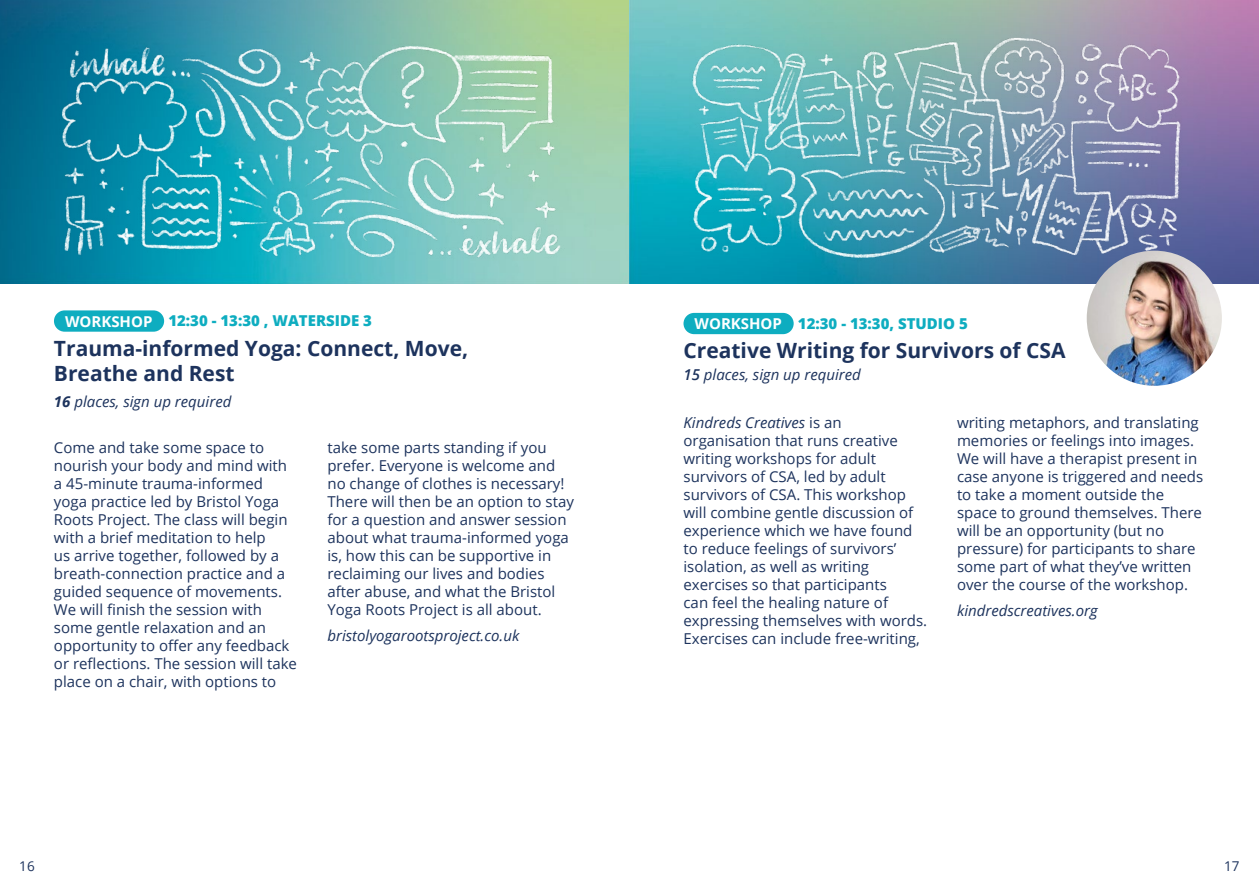
<style>
.page{position:relative;width:1259px;height:893px;background:#fff}
.page>*{position:absolute;margin:0;border:0;box-sizing:border-box;transform-origin:0 0}
.t1{font:700 21px/25.2px "Open Sans";color:#1d335d}
.t2{font:15px/18px "Open Sans";color:#1d335d}
.t3{font:italic 15px "Open Sans";color:#1d335d}
.t4{font:800 15px "Open Sans";color:#0eadc0}
.t5{font:700 15px "Open Sans";color:#fff}
.t6{font:13.5px "Open Sans";color:#1d335d}
.s1{font-weight:700}
.s2{font-weight:700;color:#fff}
.s3{font-weight:600}
.s4{font-style:italic}
</style>
<div class="page">
<div style="left:54px;top:310px;width:110px;height:22px;background:#0eadc0;border-radius:11px"></div>
<img style="left:0;top:0;width:1259px;height:284px">
<img style="left:54px;top:37px;width:515px;height:228px">
<div style="left:683px;top:313px;width:110px;height:21px;background:#0eadc0;border-radius:11px"></div>
<img style="left:683px;top:32px;width:515px;height:228px">
<img style="left:1086px;top:251px;width:135px;height:135px;border-radius:68px">
<p class="t4" style="left:168px;top:309px;width:205px">12:30 - 13:30 , WATERSIDE 3</p>
<h1 class="t1" style="left:54px;top:335px;width:416px">Trauma-informed Yoga: Connect, Move,<br>Breathe and Rest</h1>
<p class="t3" style="left:54px;top:392px;width:179px"><span class="s1">16</span> places, sign up required</p>
<p class="t5" style="left:65px;top:311px;width:89px">WORKSHOP</p>
<p class="t2" style="left:54px;top:438px;width:245px">Come and take some space to nourish your body and mind with a 45-minute trauma-informed yoga practice led by Bristol Yoga<br>Roots Project. The class will begin with a brief meditation to help<br>us arrive together, followed by a breath-connection practice and a guided sequence of movements.<br>We will finish the session with some gentle relaxation and an opportunity to offer any feedback or reflections. The session will take place on a chair, with options to</p>
<p class="t2" style="left:327px;top:438px;width:248px">take some parts standing if you prefer. Everyone is welcome and no change of clothes is necessary!<br>There will then be an option to stay for a question and answer session about what trauma-informed yoga is, how this can be supportive in reclaiming our lives and bodies after abuse, and what the Bristol<br>Yoga Roots Project is all about.</p>
<p class="t3" style="left:327px;top:626px;width:193px">bristolyogarootsproject.co.uk</p>
<p class="t4" style="left:694px;top:312px;width:275px"><span class="s2">WORKSHOP</span> 12:30 - 13:30, STUDIO 5</p>
<h1 class="t1" style="left:683px;top:337px;width:384px">Creative Writing for Survivors of CSA</h1>
<p class="t3" style="left:683px;top:365px;width:179px"><span class="s3">15</span> places, sign up required</p>
<p class="t2" style="left:683px;top:413px;width:245px"><span class="s4">Kindreds Creatives</span> is an organisation that runs creative writing workshops for adult survivors of CSA, led by adult survivors of CSA. This workshop will combine gentle discussion of experience which we have found to reduce feelings of survivors’ isolation, as well as writing exercises so that participants<br>can feel the healing nature of expressing themselves with words.<br>Exercises can include free-writing,</p>
<p class="t2" style="left:957px;top:413px;width:248px">writing metaphors, and translating memories or feelings into images.<br>We will have a therapist present in case anyone is triggered and needs to take a moment outside the space to ground themselves. There will be an opportunity (but no pressure) for participants to share some part of what they’ve written over the course of the workshop.</p>
<p class="t3" style="left:957px;top:600px;width:142px">kindredscreatives.org</p>
<p class="t6" style="left:19px;top:857px;width:17px">16</p>
<p class="t6" style="left:1224px;top:857px;width:17px">17</p>
</div>
